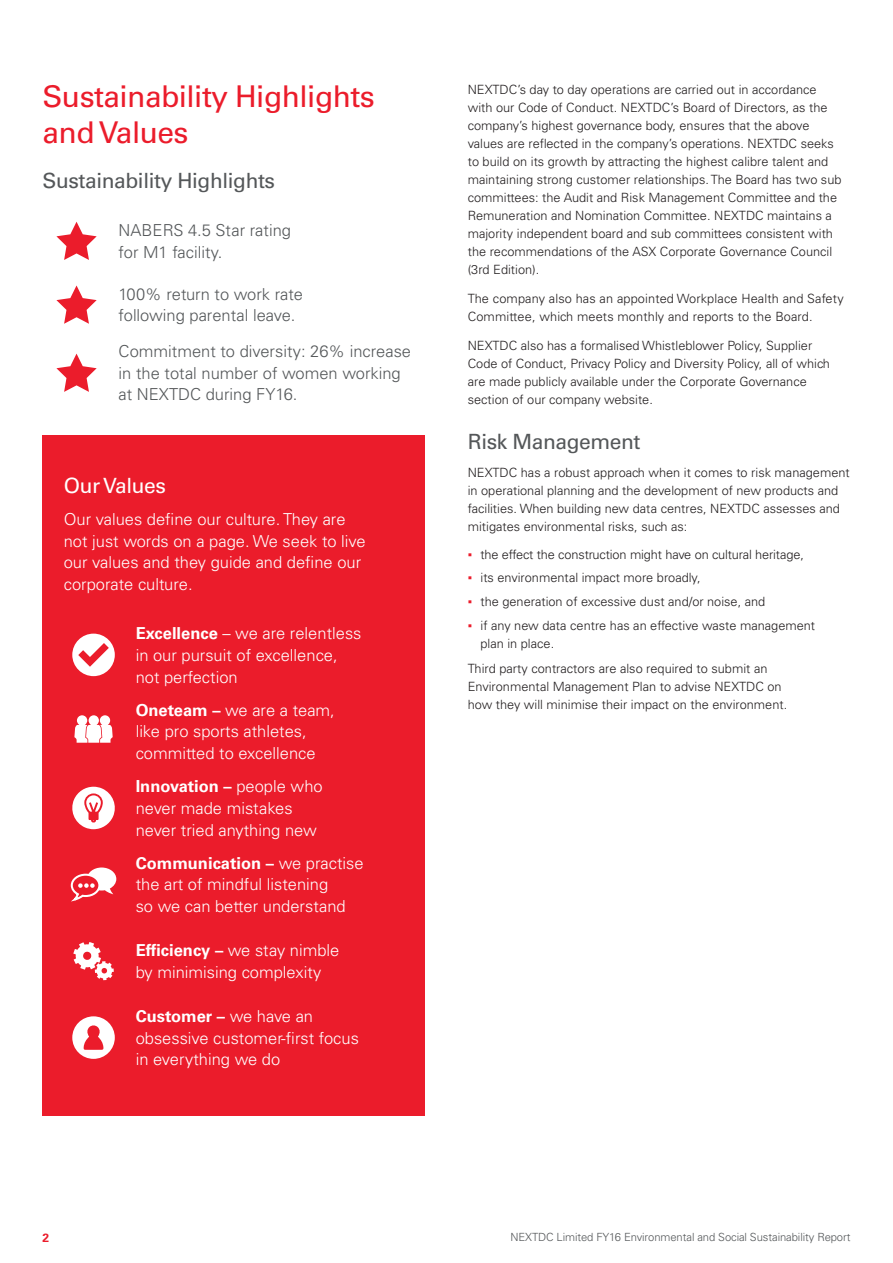
<style>
.page{position:relative;width:893px;height:1263px;background:#fff}
.page>*{position:absolute;margin:0;border:0;box-sizing:border-box;transform-origin:0 0}
.t1{font:30px/36px "Univers LT Std";letter-spacing:-.02em;color:#eb1c2b}
.t2{font:21px "Univers LT Std";letter-spacing:-.02em;color:#545759}
.t3{font:21px "Univers LT Std";letter-spacing:-.02em;color:#fff}
.t4{font:300 16.5px/21.8px "Univers LT Std";color:#fff}
.t5{font:300 16.5px/21.8px "Univers LT Std";color:#545759}
.t6{font:300 12.75px/18px "Univers LT Std";color:#231f20}
.t7{font:700 12px "Univers LT Std";color:#eb1c2b}
.t8{font:300 11.25px "Univers LT Std";letter-spacing:-.01em;color:#545759}
.s1{font-weight:700}
.s2{font-family:"Arial";font-weight:400;color:#eb1c2b}
</style>
<div class="page">
<div style="left:43px;top:435px;width:382px;height:680px;background:#eb1c2b"></div>
<svg style="left:72px;top:634px;width:43px;height:42px"></svg>
<svg style="left:74px;top:715px;width:39px;height:28px"></svg>
<svg style="left:72px;top:787px;width:43px;height:42px"></svg>
<svg style="left:70px;top:867px;width:46px;height:35px"></svg>
<svg style="left:73px;top:942px;width:41px;height:38px"></svg>
<svg style="left:72px;top:1016px;width:43px;height:43px"></svg>
<svg style="left:56px;top:222px;width:41px;height:38px"></svg>
<svg style="left:56px;top:285px;width:41px;height:39px"></svg>
<svg style="left:56px;top:354px;width:41px;height:38px"></svg>
<h1 class="t1" style="left:43px;top:78px;width:334px">Sustainability Highlights and Values</h1>
<h2 class="t2" style="left:43px;top:168px;width:234px">Sustainability Highlights</h2>
<p class="t5" style="left:119px;top:219px;width:174px">NABERS 4.5 Star rating for M1 facility.</p>
<p class="t5" style="left:119px;top:283px;width:186px">100% return to work rate following parental leave.</p>
<p class="t5" style="left:119px;top:340px;width:294px">Commitment to diversity: 26% increase in the total number of women working at NEXTDC during FY16.</p>
<h2 class="t3" style="left:64px;top:473px;width:104px">Our Values</h2>
<p class="t4" style="left:64px;top:508px;width:303px">Our values define our culture. They are not just words on a page. We seek to live our values and they guide and define our corporate culture.</p>
<p class="t4" style="left:136px;top:622px;width:227px"><span class="s1">Excellence</span> – we are relentless in our pursuit of excellence, not perfection</p>
<p class="t4" style="left:136px;top:699px;width:201px"><span class="s1">Oneteam –</span> we are a team, like pro sports athletes, committed to excellence</p>
<p class="t4" style="left:136px;top:775px;width:188px"><span class="s1">Innovation –</span> people who never made mistakes never tried anything new</p>
<p class="t4" style="left:136px;top:852px;width:229px"><span class="s1">Communication –</span> we practise the art of mindful listening<br>so we can better understand</p>
<p class="t4" style="left:136px;top:939px;width:205px"><span class="s1">Efficiency –</span> we stay nimble by minimising complexity</p>
<p class="t4" style="left:136px;top:1005px;width:225px"><span class="s1">Customer –</span> we have an obsessive customer-first focus in everything we do</p>
<p class="t6" style="left:468px;top:81px;width:375px">NEXTDC’s day to day operations are carried out in accordance with our Code of Conduct. NEXTDC’s Board of Directors, as the company’s highest governance body, ensures that the above values are reflected in the company’s operations. NEXTDC seeks to build on its growth by attracting the highest calibre talent and maintaining strong customer relationships. The Board has two sub committees: the Audit and Risk Management Committee and the Remuneration and Nomination Committee. NEXTDC maintains a majority independent board and sub committees consistent with the recommendations of the ASX Corporate Governance Council (3rd Edition).</p>
<p class="t6" style="left:468px;top:289px;width:377px">The company also has an appointed Workplace Health and Safety<br>Committee, which meets monthly and reports to the Board.</p>
<p class="t6" style="left:468px;top:336px;width:364px">NEXTDC also has a formalised Whistleblower Policy, Supplier Code of Conduct, Privacy Policy and Diversity Policy, all of which are made publicly available under the Corporate Governance section of our company website.</p>
<h2 class="t2" style="left:468px;top:429px;width:174px">Risk Management</h2>
<p class="t6" style="left:468px;top:464px;width:383px">NEXTDC has a robust approach when it comes to risk management in operational planning and the development of new products and facilities. When building new data centres, NEXTDC assesses and mitigates environmental risks, such as:</p>
<p class="t6" style="left:468px;top:545px;width:338px"><span class="s2">▪</span> the effect the construction might have on cultural heritage,</p>
<p class="t6" style="left:468px;top:568px;width:234px"><span class="s2">▪</span> its environmental impact more broadly,</p>
<p class="t6" style="left:468px;top:592px;width:299px"><span class="s2">▪</span> the generation of excessive dust and/or noise, and</p>
<p class="t6" style="left:480px;top:617px;width:336px;text-indent:-13px"><span class="s2">▪</span> if any new data centre has an effective waste management plan in place.</p>
<p class="t6" style="left:468px;top:659px;width:321px">Third party contractors are also required to submit an<br>Environmental Management Plan to advise NEXTDC on how they will minimise their impact on the environment.</p>
<p class="t7" style="left:43px;top:1230px;width:8px">2</p>
<p class="t8" style="left:510px;top:1230px;width:341px">NEXTDC Limited FY16 Environmental and Social Sustainability Report</p>
</div>
